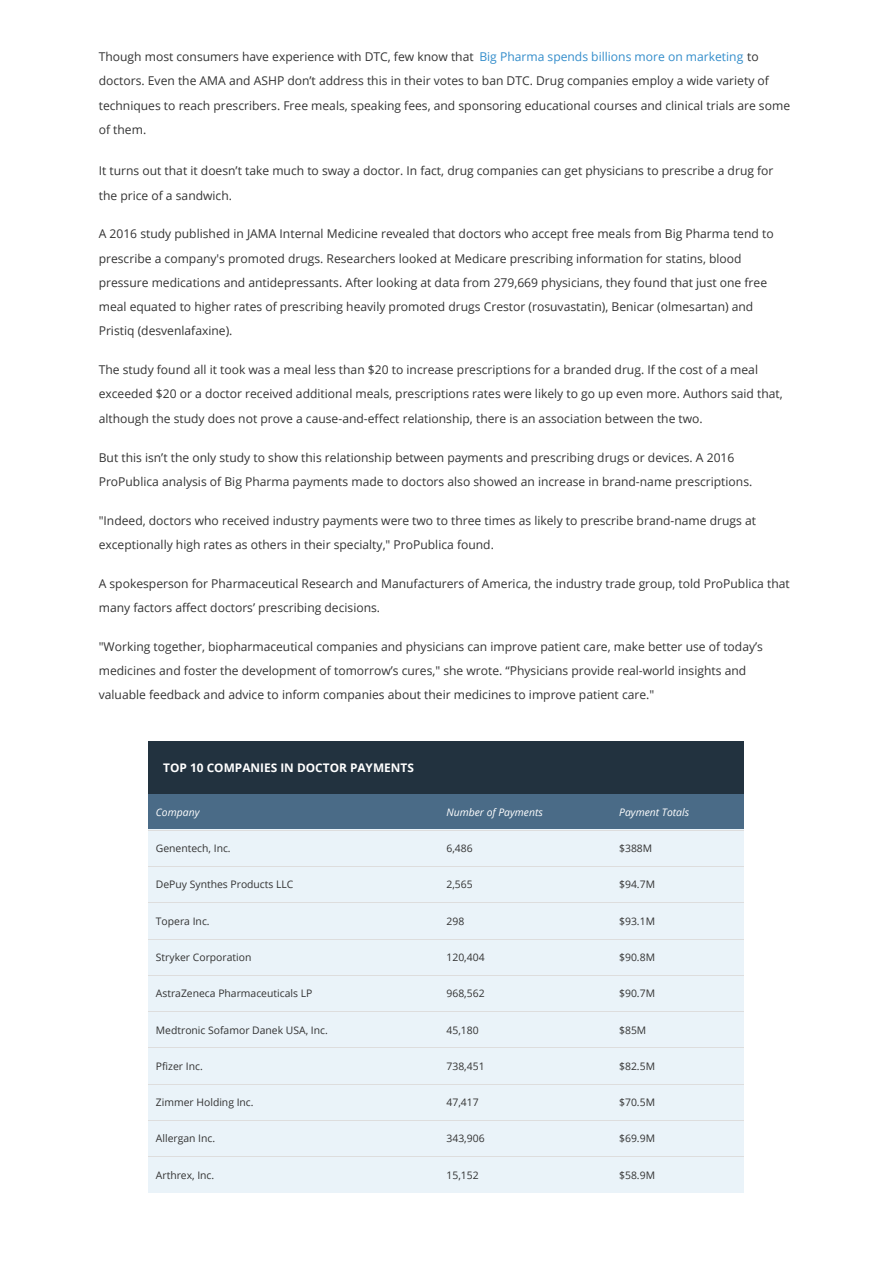
<style>
.page{position:relative;width:893px;height:1263px;background:#fff}
.page>*{position:absolute;margin:0;border:0;box-sizing:border-box;transform-origin:0 0}
.t1{font:12.15px/24.2px "Open Sans";color:#333}
.t2{font:700 11.85px "Open Sans";color:#fff}
.t3{font:10.35px "Open Sans";color:#333}
.t4{font:italic 10.35px "Open Sans";color:#fff}
.s1{color:#338dcb}
</style>
<div class="page">
<div style="left:148px;top:741px;width:595px;height:53px;background:#22323f"></div>
<div style="left:148px;top:794px;width:291px;height:36px;background:#4a6b87"></div>
<div style="left:439px;top:794px;width:172px;height:36px;background:#4a6b87"></div>
<div style="left:611px;top:794px;width:132px;height:36px;background:#4a6b87"></div>
<div style="left:148px;top:830px;width:291px;height:36px;background:#eaf3f9"></div>
<div style="left:439px;top:830px;width:172px;height:36px;background:#eaf3f9"></div>
<div style="left:611px;top:830px;width:132px;height:36px;background:#eaf3f9"></div>
<div style="left:148px;top:866px;width:291px;height:36px;background:#eaf3f9"></div>
<div style="left:439px;top:866px;width:172px;height:36px;background:#eaf3f9"></div>
<div style="left:611px;top:866px;width:132px;height:36px;background:#eaf3f9"></div>
<div style="left:148px;top:902px;width:291px;height:37px;background:#eaf3f9"></div>
<div style="left:439px;top:902px;width:172px;height:37px;background:#eaf3f9"></div>
<div style="left:611px;top:902px;width:132px;height:37px;background:#eaf3f9"></div>
<div style="left:148px;top:939px;width:291px;height:36px;background:#eaf3f9"></div>
<div style="left:439px;top:939px;width:172px;height:36px;background:#eaf3f9"></div>
<div style="left:611px;top:939px;width:132px;height:36px;background:#eaf3f9"></div>
<div style="left:148px;top:975px;width:291px;height:36px;background:#eaf3f9"></div>
<div style="left:439px;top:975px;width:172px;height:36px;background:#eaf3f9"></div>
<div style="left:611px;top:975px;width:132px;height:36px;background:#eaf3f9"></div>
<div style="left:148px;top:1011px;width:291px;height:37px;background:#eaf3f9"></div>
<div style="left:439px;top:1011px;width:172px;height:37px;background:#eaf3f9"></div>
<div style="left:611px;top:1011px;width:132px;height:37px;background:#eaf3f9"></div>
<div style="left:148px;top:1048px;width:291px;height:36px;background:#eaf3f9"></div>
<div style="left:439px;top:1048px;width:172px;height:36px;background:#eaf3f9"></div>
<div style="left:611px;top:1048px;width:132px;height:36px;background:#eaf3f9"></div>
<div style="left:148px;top:1084px;width:291px;height:36px;background:#eaf3f9"></div>
<div style="left:439px;top:1084px;width:172px;height:36px;background:#eaf3f9"></div>
<div style="left:611px;top:1084px;width:132px;height:36px;background:#eaf3f9"></div>
<div style="left:148px;top:1120px;width:291px;height:36px;background:#eaf3f9"></div>
<div style="left:439px;top:1120px;width:172px;height:36px;background:#eaf3f9"></div>
<div style="left:611px;top:1120px;width:132px;height:36px;background:#eaf3f9"></div>
<div style="left:148px;top:1156px;width:291px;height:37px;background:#eaf3f9"></div>
<div style="left:439px;top:1156px;width:172px;height:37px;background:#eaf3f9"></div>
<div style="left:611px;top:1156px;width:132px;height:37px;background:#eaf3f9"></div>
<hr style="left:148px;top:830px;width:291px;height:1px;background:#ddd">
<hr style="left:439px;top:830px;width:172px;height:1px;background:#ddd">
<hr style="left:611px;top:830px;width:132px;height:1px;background:#ddd">
<hr style="left:148px;top:866px;width:291px;height:1px;background:#ddd">
<hr style="left:439px;top:866px;width:172px;height:1px;background:#ddd">
<hr style="left:611px;top:866px;width:132px;height:1px;background:#ddd">
<hr style="left:148px;top:902px;width:291px;height:1px;background:#ddd">
<hr style="left:439px;top:902px;width:172px;height:1px;background:#ddd">
<hr style="left:611px;top:902px;width:132px;height:1px;background:#ddd">
<hr style="left:148px;top:939px;width:291px;height:1px;background:#ddd">
<hr style="left:439px;top:939px;width:172px;height:1px;background:#ddd">
<hr style="left:611px;top:939px;width:132px;height:1px;background:#ddd">
<hr style="left:148px;top:975px;width:291px;height:1px;background:#ddd">
<hr style="left:439px;top:975px;width:172px;height:1px;background:#ddd">
<hr style="left:611px;top:975px;width:132px;height:1px;background:#ddd">
<hr style="left:148px;top:1011px;width:291px;height:1px;background:#ddd">
<hr style="left:439px;top:1011px;width:172px;height:1px;background:#ddd">
<hr style="left:611px;top:1011px;width:132px;height:1px;background:#ddd">
<hr style="left:148px;top:1048px;width:291px;height:1px;background:#ddd">
<hr style="left:439px;top:1048px;width:172px;height:1px;background:#ddd">
<hr style="left:611px;top:1048px;width:132px;height:1px;background:#ddd">
<hr style="left:148px;top:1084px;width:291px;height:1px;background:#ddd">
<hr style="left:439px;top:1084px;width:172px;height:1px;background:#ddd">
<hr style="left:611px;top:1084px;width:132px;height:1px;background:#ddd">
<hr style="left:148px;top:1120px;width:291px;height:1px;background:#ddd">
<hr style="left:439px;top:1120px;width:172px;height:1px;background:#ddd">
<hr style="left:611px;top:1120px;width:132px;height:1px;background:#ddd">
<hr style="left:148px;top:1156px;width:291px;height:1px;background:#ddd">
<hr style="left:439px;top:1156px;width:172px;height:1px;background:#ddd">
<hr style="left:611px;top:1156px;width:132px;height:1px;background:#ddd">
<p class="t1" style="left:99px;top:44px;width:693px">Though most consumers have experience with DTC, few know that <span class="s1">Big Pharma spends billions more on marketing</span> to doctors. Even the AMA and ASHP don’t address this in their votes to ban DTC. Drug companies employ a wide variety of techniques to reach prescribers. Free meals, speaking fees, and sponsoring educational courses and clinical trials are some of them.</p>
<p class="t1" style="left:99px;top:159px;width:676px">It turns out that it doesn’t take much to sway a doctor. In fact, drug companies can get physicians to prescribe a drug for the price of a sandwich.</p>
<p class="t1" style="left:99px;top:222px;width:676px">A 2016 study published in JAMA Internal Medicine revealed that doctors who accept free meals from Big Pharma tend to prescribe a company's promoted drugs. Researchers looked at Medicare prescribing information for statins, blood pressure medications and antidepressants. After looking at data from 279,669 physicians, they found that just one free meal equated to higher rates of prescribing heavily promoted drugs Crestor (rosuvastatin), Benicar (olmesartan) and Pristiq (desvenlafaxine).</p>
<p class="t1" style="left:99px;top:357px;width:685px">The study found all it took was a meal less than $20 to increase prescriptions for a branded drug. If the cost of a meal exceeded $20 or a doctor received additional meals, prescriptions rates were likely to go up even more. Authors said that, although the study does not prove a cause-and-effect relationship, there is an association between the two.</p>
<p class="t1" style="left:99px;top:445px;width:655px">But this isn’t the only study to show this relationship between payments and prescribing drugs or devices. A 2016<br>ProPublica analysis of Big Pharma payments made to doctors also showed an increase in brand-name prescriptions.</p>
<p class="t1" style="left:99px;top:508px;width:659px">"Indeed, doctors who received industry payments were two to three times as likely to prescribe brand-name drugs at exceptionally high rates as others in their specialty," ProPublica found.</p>
<p class="t1" style="left:99px;top:571px;width:692px">A spokesperson for Pharmaceutical Research and Manufacturers of America, the industry trade group, told ProPublica that many factors affect doctors’ prescribing decisions.</p>
<p class="t1" style="left:99px;top:634px;width:665px">"Working together, biopharmaceutical companies and physicians can improve patient care, make better use of today’s medicines and foster the development of tomorrow’s cures," she wrote. “Physicians provide real-world insights and valuable feedback and advice to inform companies about their medicines to improve patient care."</p>
<p class="t2" style="left:163px;top:759px;width:252px">TOP 10 COMPANIES IN DOCTOR PAYMENTS</p>
<p class="t4" style="left:156px;top:805px;width:45px">Company</p>
<p class="t4" style="left:446px;top:805px;width:98px">Number of Payments</p>
<p class="t4" style="left:619px;top:805px;width:71px">Payment Totals</p>
<p class="t3" style="left:156px;top:841px;width:76px">Genentech, Inc.</p>
<p class="t3" style="left:446px;top:841px;width:28px">6,486</p>
<p class="t3" style="left:619px;top:841px;width:35px">$388M</p>
<p class="t3" style="left:156px;top:877px;width:139px">DePuy Synthes Products LLC</p>
<p class="t3" style="left:446px;top:877px;width:28px">2,565</p>
<p class="t3" style="left:619px;top:877px;width:37px">$94.7M</p>
<p class="t3" style="left:156px;top:914px;width:55px">Topera Inc.</p>
<p class="t3" style="left:446px;top:914px;width:19px">298</p>
<p class="t3" style="left:619px;top:914px;width:37px">$93.1M</p>
<p class="t3" style="left:156px;top:950px;width:97px">Stryker Corporation</p>
<p class="t3" style="left:446px;top:950px;width:40px">120,404</p>
<p class="t3" style="left:619px;top:950px;width:37px">$90.8M</p>
<p class="t3" style="left:156px;top:986px;width:158px">AstraZeneca Pharmaceuticals LP</p>
<p class="t3" style="left:446px;top:986px;width:40px">968,562</p>
<p class="t3" style="left:619px;top:986px;width:37px">$90.7M</p>
<p class="t3" style="left:156px;top:1023px;width:173px">Medtronic Sofamor Danek USA, Inc.</p>
<p class="t3" style="left:446px;top:1023px;width:34px">45,180</p>
<p class="t3" style="left:619px;top:1023px;width:29px">$85M</p>
<p class="t3" style="left:156px;top:1059px;width:48px">Pfizer Inc.</p>
<p class="t3" style="left:446px;top:1059px;width:40px">738,451</p>
<p class="t3" style="left:619px;top:1059px;width:37px">$82.5M</p>
<p class="t3" style="left:156px;top:1095px;width:99px">Zimmer Holding Inc.</p>
<p class="t3" style="left:446px;top:1095px;width:34px">47,417</p>
<p class="t3" style="left:619px;top:1095px;width:37px">$70.5M</p>
<p class="t3" style="left:156px;top:1132px;width:61px">Allergan Inc.</p>
<p class="t3" style="left:446px;top:1132px;width:40px">343,906</p>
<p class="t3" style="left:619px;top:1132px;width:37px">$69.9M</p>
<p class="t3" style="left:156px;top:1168px;width:60px">Arthrex, Inc.</p>
<p class="t3" style="left:446px;top:1168px;width:34px">15,152</p>
<p class="t3" style="left:619px;top:1168px;width:37px">$58.9M</p>
</div>
